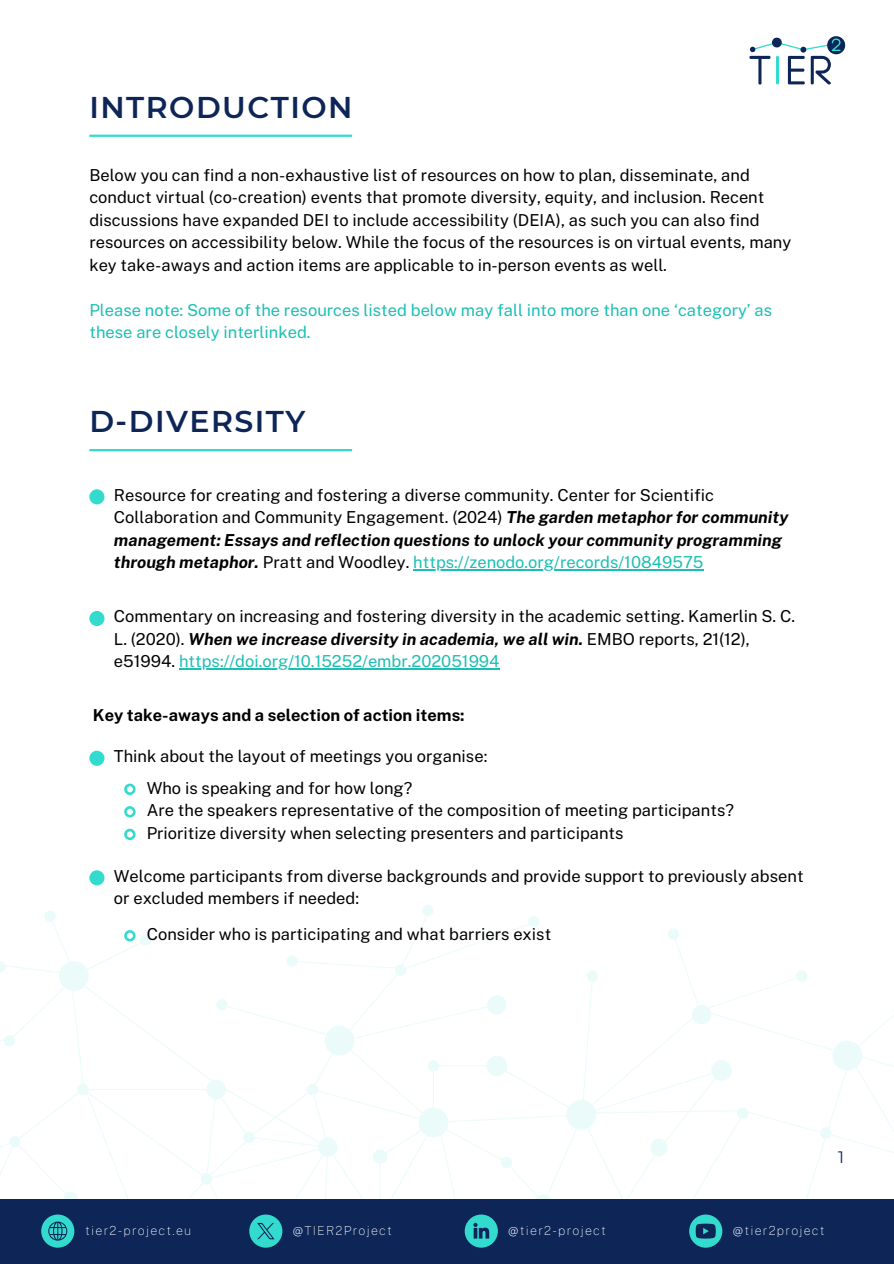
<style>
.page{position:relative;width:894px;height:1264px;background:#fff}
.page>*{position:absolute;margin:0;border:0;box-sizing:border-box;transform-origin:0 0}
.t1{font:600 30px "Montserrat";letter-spacing:.05em;color:#0d2557}
.t2{font:16.5px/22.5px "Public Sans";color:#000}
.t3{font:16.5px/22.5px "Public Sans";color:#1cbfb3}
.t4{font:700 16.5px "Public Sans";color:#000}
.t5{font:16.5px "Montserrat";color:#0d2557}
.t6{font:100 12.45px "Public Sans";letter-spacing:.1em;color:#fff}
.s1{font-weight:700;font-style:italic}
.s2{color:#1cbfb3}
</style>
<div class="page">
<hr style="left:89px;top:135px;width:263px;height:2px;background:#33dbce">
<svg style="left:650px;top:929px;width:244px;height:228px"></svg>
<svg style="left:598px;top:1065px;width:125px;height:133px"></svg>
<svg style="left:749px;top:36px;width:95px;height:48px"></svg>
<hr style="left:775px;top:56px;width:3px;height:28px;background:#33dbce;border-radius:2px">
<div style="left:0;top:1198px;width:893px;height:65px;background:#0d2557"></div>
<div style="left:689px;top:1214px;width:33px;height:33px;background:#33dbce;border-radius:50%"></div>
<svg style="left:695px;top:1223px;width:20px;height:15px"></svg>
<hr style="left:89px;top:449px;width:263px;height:2px;background:#33dbce">
<div style="left:89px;top:489px;width:15px;height:15px;background:#33dbce;border-radius:50%"></div>
<div style="left:89px;top:611px;width:15px;height:15px;background:#33dbce;border-radius:50%"></div>
<div style="left:89px;top:750px;width:15px;height:15px;background:#33dbce;border-radius:50%"></div>
<div style="left:89px;top:870px;width:15px;height:15px;background:#33dbce;border-radius:50%"></div>
<svg style="left:124px;top:783px;width:11px;height:11px"></svg>
<svg style="left:0;top:905px;width:598px;height:343px"></svg>
<svg style="left:124px;top:806px;width:11px;height:11px"></svg>
<svg style="left:124px;top:828px;width:11px;height:12px"></svg>
<hr style="left:413px;top:569px;width:290px;height:1px;background:#1cbfb3">
<hr style="left:179px;top:668px;width:320px;height:1px;background:#1cbfb3">
<h3 class="t1" style="left:89px;top:89px;width:264px">INTRODUCTION</h3>
<p class="t2" style="left:89px;top:163px;width:703px">Below you can find a non-exhaustive list of resources on how to plan, disseminate, and conduct virtual (co-creation) events that promote diversity, equity, and inclusion. Recent discussions have expanded DEI to include accessibility (DEIA), as such you can also find resources on accessibility below. While the focus of the resources is on virtual events, many key take-aways and action items are applicable to in-person events as well.</p>
<p class="t3" style="left:89px;top:298px;width:684px">Please note: Some of the resources listed below may fall into more than one ‘category’ as these are closely interlinked.</p>
<h3 class="t1" style="left:89px;top:403px;width:217px">D-DIVERSITY</h3>
<h3 class="t2" style="left:114px;top:483px;width:676px">Resource for creating and fostering a diverse community. Center for Scientific Collaboration and Community Engagement. (2024) <span class="s1">The garden metaphor for community management: Essays and reflection questions to unlock your community programming through metaphor.</span> Pratt and Woodley. <span class="s2">https://zenodo.org/records/10849575</span></h3>
<p class="t2" style="left:114px;top:605px;width:682px">Commentary on increasing and fostering diversity in the academic setting. Kamerlin S. C.<br>L. (2020). <span class="s1">When we increase diversity in academia, we all win.</span> EMBO reports, 21(12), e51994. <span class="s2">https://doi.org/10.15252/embr.202051994</span></p>
<p class="t4" style="left:93px;top:705px;width:373px">Key take-aways and a selection of action items:</p>
<p class="t2" style="left:114px;top:744px;width:375px">Think about the layout of meetings you organise:</p>
<p class="t2" style="left:147px;top:776px;width:588px">Who is speaking and for how long?<br>Are the speakers representative of the composition of meeting participants?<br>Prioritize diversity when selecting presenters and participants</p>
<p class="t2" style="left:114px;top:864px;width:691px">Welcome participants from diverse backgrounds and provide support to previously absent or excluded members if needed:</p>
<p class="t2" style="left:147px;top:923px;width:406px">Consider who is participating and what barriers exist</p>
<h3 class="t5" style="left:838px;top:1147px;width:7px">1</h3>
<p class="t6" style="left:85px;top:1223px;width:107px">tier2-project.eu</p>
<h3 class="t6" style="left:293px;top:1223px;width:101px">@TIER2Project</h3>
<h3 class="t6" style="left:508px;top:1223px;width:99px">@tier2-project</h3>
<h2 class="t6" style="left:732px;top:1223px;width:93px">@tier2project</h2>
</div>
